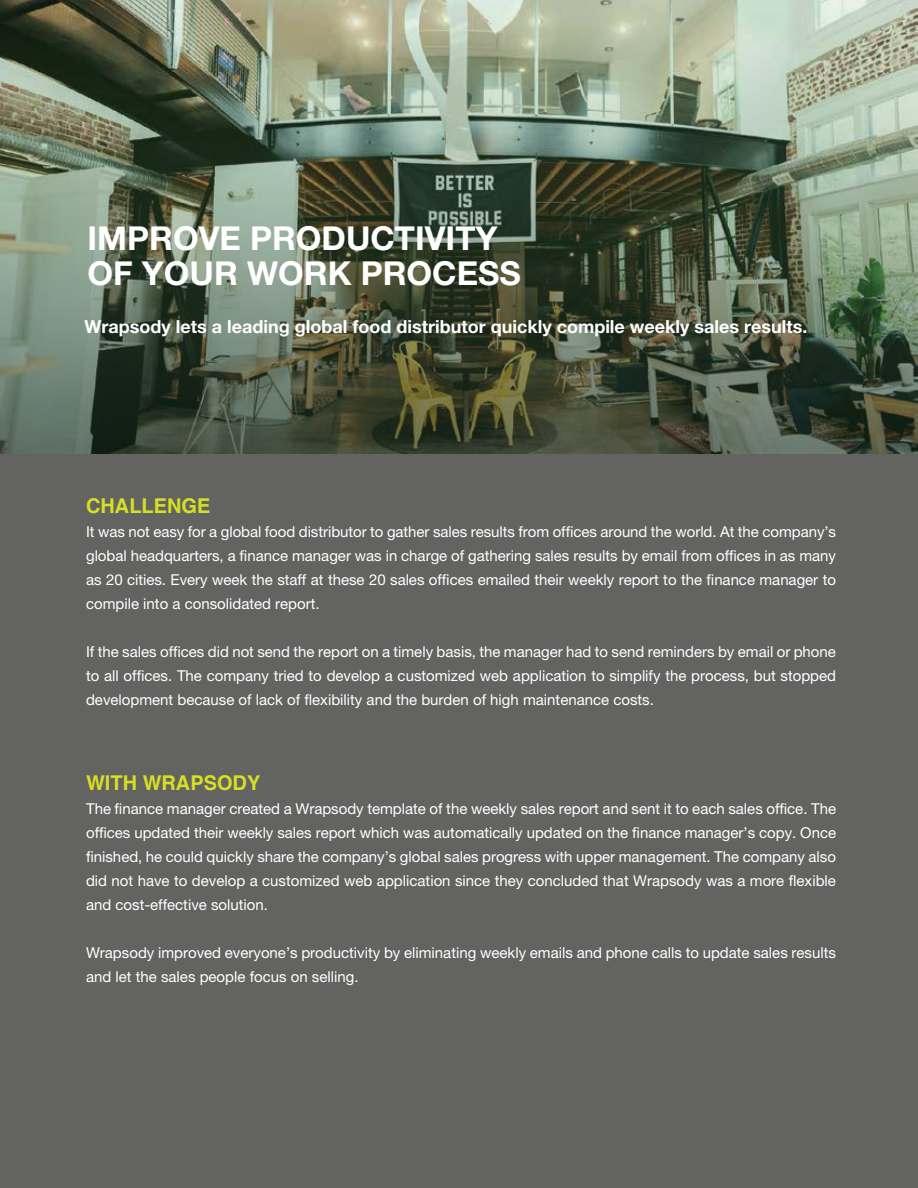
<style>
.page{position:relative;width:918px;height:1188px;background:#fff}
.page>*{position:absolute;margin:0;border:0;box-sizing:border-box;transform-origin:0 0}
.t1{font:700 33px/35.7px "Helvetica Neue LT Pro";color:#fff}
.t2{font:700 20.4px "Helvetica";color:#d7df23}
.t3{font:700 18px "Helvetica Neue LT Pro";color:#fff}
.t4{font:15px/24px "Helvetica Neue LT Pro";color:#fff;text-align:justify}
</style>
<div class="page">
<img style="left:0;top:0;width:918px;height:454px">
<div style="left:0;top:454px;width:918px;height:734px;background:#636462"></div>
<h1 class="t1" style="left:88px;top:219px;width:435px">IMPROVE PRODUCTIVITY<br>OF YOUR WORK PROCESS</h1>
<p class="t3" style="left:85px;top:315px;width:725px">Wrapsody lets a leading global food distributor quickly compile weekly sales results.</p>
<h2 class="t2" style="left:86px;top:493px;width:126px">CHALLENGE</h2>
<p class="t4" style="left:86px;top:520px;width:752px">It was not easy for a global food distributor to gather sales results from offices around the world. At the company’s global headquarters, a finance manager was in charge of gathering sales results by email from offices in as many as 20 cities. Every week the staff at these 20 sales offices emailed their weekly report to the finance manager to compile into a consolidated report.</p>
<p class="t4" style="left:86px;top:640px;width:752px">If the sales offices did not send the report on a timely basis, the manager had to send reminders by email or phone to all offices. The company tried to develop a customized web application to simplify the process, but stopped development because of lack of flexibility and the burden of high maintenance costs.</p>
<h2 class="t2" style="left:86px;top:771px;width:176px">WITH WRAPSODY</h2>
<p class="t4" style="left:86px;top:797px;width:752px">The finance manager created a Wrapsody template of the weekly sales report and sent it to each sales office. The offices updated their weekly sales report which was automatically updated on the finance manager’s copy. Once finished, he could quickly share the company’s global sales progress with upper management. The company also did not have to develop a customized web application since they concluded that Wrapsody was a more flexible and cost-effective solution.</p>
<p class="t4" style="left:86px;top:941px;width:751px">Wrapsody improved everyone’s productivity by eliminating weekly emails and phone calls to update sales results and let the sales people focus on selling.</p>
</div>
